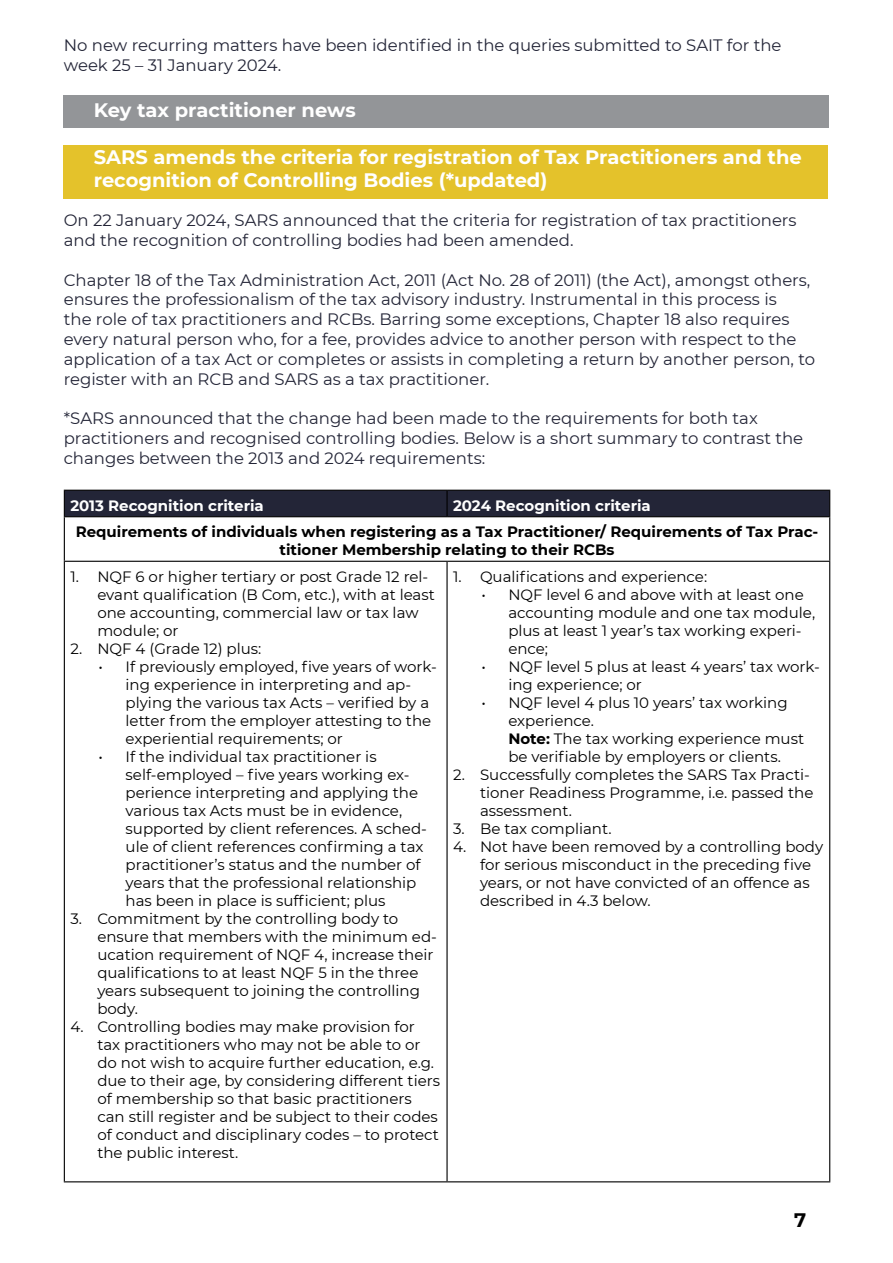
<style>
.page{position:relative;width:893px;height:1263px;background:#fff}
.page>*{position:absolute;margin:0;border:0;box-sizing:border-box;transform-origin:0 0}
.t1{font:700 19.5px/22.5px "Montserrat";color:#fff}
.t2{font:700 19.5px "Montserrat";color:#000}
.t3{font:16.5px/19.8px "Montserrat";color:#232537}
.t4{font:15px/18px "Montserrat";color:#000}
.t5{font:700 15px/18px "Montserrat";color:#000;text-align:center}
.t6{font:700 15px "Montserrat";color:#fff}
.s1{font-weight:700}
</style>
<div class="page">
<div style="left:64px;top:145px;width:764px;height:54px;background:#e4c22b"></div>
<div style="left:64px;top:95px;width:765px;height:33px;background:#939598"></div>
<div style="left:64px;top:490px;width:766px;height:26px;background:#232537"></div>
<hr style="left:64px;top:516px;width:383px;height:1px;background:#000">
<hr style="left:64px;top:517px;width:1px;height:44px;background:#000">
<hr style="left:447px;top:516px;width:383px;height:1px;background:#000">
<hr style="left:829px;top:517px;width:1px;height:44px;background:#000">
<hr style="left:64px;top:561px;width:383px;height:1px;background:#000">
<hr style="left:64px;top:562px;width:1px;height:619px;background:#000">
<hr style="left:447px;top:561px;width:383px;height:1px;background:#000">
<hr style="left:446px;top:562px;width:2px;height:619px;background:#000">
<hr style="left:829px;top:562px;width:1px;height:619px;background:#000">
<hr style="left:64px;top:1181px;width:383px;height:1px;background:#000">
<hr style="left:447px;top:1181px;width:383px;height:1px;background:#000">
<p class="t3" style="left:64px;top:34px;width:719px">No new recurring matters have been identified in the queries submitted to SAIT for the week 25 – 31 January 2024.</p>
<h1 class="t1" style="left:94px;top:98px;width:263px">Key tax practitioner news</h1>
<h1 class="t1" style="left:94px;top:145px;width:710px">SARS amends the criteria for registration of Tax Practitioners and the recognition of Controlling Bodies (*updated)</h1>
<p class="t3" style="left:64px;top:210px;width:734px">On 22 January 2024, SARS announced that the criteria for registration of tax practitioners and the recognition of controlling bodies had been amended.</p>
<p class="t3" style="left:64px;top:269px;width:753px">Chapter 18 of the Tax Administration Act, 2011 (Act No. 28 of 2011) (the Act), amongst others, ensures the professionalism of the tax advisory industry. Instrumental in this process is<br>the role of tax practitioners and RCBs. Barring some exceptions, Chapter 18 also requires every natural person who, for a fee, provides advice to another person with respect to the application of a tax Act or completes or assists in completing a return by another person, to register with an RCB and SARS as a tax practitioner.</p>
<p class="t3" style="left:64px;top:408px;width:741px">*SARS announced that the change had been made to the requirements for both tax practitioners and recognised controlling bodies. Below is a short summary to contrast the changes between the 2013 and 2024 requirements:</p>
<p class="t6" style="left:70px;top:495px;width:195px">2013 Recognition criteria</p>
<p class="t6" style="left:453px;top:495px;width:199px">2024 Recognition criteria</p>
<p class="t5" style="left:76px;top:522px;width:744px">Requirements of individuals when registering as a Tax Practitioner/ Requirements of Tax Prac&shy;titioner Membership relating to their RCBs</p>
<p class="t4" style="left:97px;top:567px;width:339px;text-indent:-27px">1. NQF 6 or higher tertiary or post Grade 12 rel&shy;evant qualification (B Com, etc.), with at least one accounting, commercial law or tax law module; or</p>
<p class="t4" style="left:70px;top:639px;width:193px">2. NQF 4 (Grade 12) plus:</p>
<p class="t4" style="left:126px;top:657px;width:313px;text-indent:-27px">• If previously employed, five years of work&shy;ing experience in interpreting and ap&shy;plying the various tax Acts – verified by a letter from the employer attesting to the experiential requirements; or</p>
<p class="t4" style="left:126px;top:747px;width:303px;text-indent:-27px">• If the individual tax practitioner is self-employed – five years working ex&shy;perience interpreting and applying the various tax Acts must be in evidence, supported by client references. A sched&shy;ule of client references confirming a tax practitioner’s status and the number of years that the professional relationship has been in place is sufficient; plus</p>
<p class="t4" style="left:97px;top:909px;width:341px;text-indent:-27px">3. Commitment by the controlling body to ensure that members with the minimum ed&shy;ucation requirement of NQF 4, increase their qualifications to at least NQF 5 in the three years subsequent to joining the controlling body.</p>
<p class="t4" style="left:97px;top:1017px;width:344px;text-indent:-27px">4. Controlling bodies may make provision for tax practitioners who may not be able to or do not wish to acquire further education, e.g. due to their age, by considering different tiers of membership so that basic practitioners can still register and be subject to their codes of conduct and disciplinary codes – to protect the public interest.</p>
<p class="t4" style="left:453px;top:567px;width:256px">1. Qualifications and experience:</p>
<p class="t4" style="left:508px;top:585px;width:308px;text-indent:-27px">• NQF level 6 and above with at least one accounting module and one tax module, plus at least 1 year’s tax working experi&shy;ence;</p>
<p class="t4" style="left:508px;top:657px;width:313px;text-indent:-27px">• NQF level 5 plus at least 4 years’ tax work&shy;ing experience; or</p>
<p class="t4" style="left:508px;top:693px;width:297px;text-indent:-27px">• NQF level 4 plus 10 years’ tax working experience.<br><span class="s1">Note:</span> The tax working experience must be verifiable by employers or clients.</p>
<p class="t4" style="left:480px;top:765px;width:335px;text-indent:-27px">2. Successfully completes the SARS Tax Practi&shy;tioner Readiness Programme, i.e. passed the assessment.</p>
<p class="t4" style="left:453px;top:819px;width:160px">3. Be tax compliant.</p>
<p class="t4" style="left:480px;top:837px;width:345px;text-indent:-27px">4. Not have been removed by a controlling body for serious misconduct in the preceding five years, or not have convicted of an offence as described in 4.3 below.</p>
<h1 class="t2" style="left:794px;top:1206px;width:14px">7</h1>
</div>
